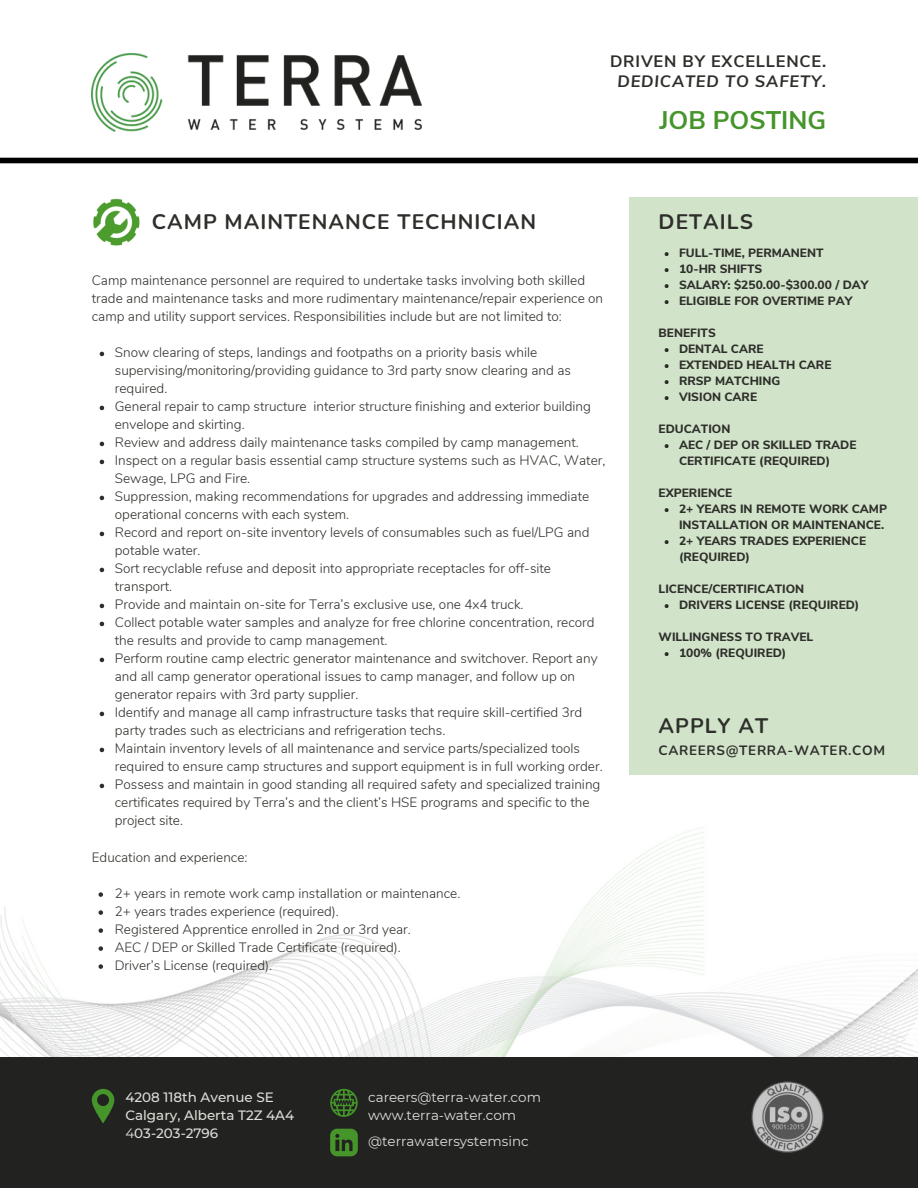
<style>
.page{position:relative;width:918px;height:1188px;background:#fff}
.page>*{position:absolute;margin:0;border:0;box-sizing:border-box;transform-origin:0 0}
.t1{font:700 25.5px "Nunito Sans";color:#45952b}
.t2{font:700 21px "Nunito";letter-spacing:.05em;color:#2e2e2a}
.t3{font:700 16.5px "Nunito Sans";letter-spacing:.05em;color:#2e2e2a}
.t4{font:italic 700 16.5px "Nunito Sans";letter-spacing:.05em;color:#2e2e2a}
.t5{font:300 13.5px/18px "Nunito";color:#2e2e2a}
.t6{font:13.5px "Montserrat";color:#dfdfda}
.t7{font:500 13.5px "Montserrat";color:#dfdfda}
.t8{font:700 13.5px "Nunito";letter-spacing:.05em;color:#2e2e2a}
.t9{font:800 12px/16px "Nunito Sans";color:#2e2e2a}
.s1{font-weight:400}
</style>
<div class="page">
<img style="left:0;top:711px;width:918px;height:346px">
<div style="left:0;top:1057px;width:918px;height:131px;background:#222220"></div>
<div style="left:0;top:158px;width:918px;height:5px;background:#000"></div>
<svg style="left:92px;top:1089px;width:22px;height:34px"></svg>
<img style="left:751px;top:1081px;width:73px;height:72px">
<svg style="left:330px;top:1089px;width:27px;height:28px"></svg>
<svg style="left:330px;top:1129px;width:28px;height:27px"></svg>
<img style="left:93px;top:198px;width:47px;height:48px">
<img style="left:92px;top:54px;width:329px;height:78px">
<div style="left:629px;top:198px;width:289px;height:577px;background:#d1e4ca"></div>
<svg style="left:100px;top:352px;width:4px;height:4px"></svg>
<svg style="left:100px;top:406px;width:4px;height:4px"></svg>
<svg style="left:100px;top:442px;width:4px;height:4px"></svg>
<svg style="left:100px;top:460px;width:4px;height:4px"></svg>
<svg style="left:100px;top:496px;width:4px;height:4px"></svg>
<svg style="left:100px;top:532px;width:4px;height:4px"></svg>
<svg style="left:100px;top:568px;width:4px;height:4px"></svg>
<svg style="left:100px;top:604px;width:4px;height:4px"></svg>
<svg style="left:100px;top:622px;width:4px;height:4px"></svg>
<svg style="left:100px;top:658px;width:4px;height:4px"></svg>
<svg style="left:100px;top:712px;width:4px;height:4px"></svg>
<svg style="left:100px;top:748px;width:4px;height:4px"></svg>
<svg style="left:100px;top:784px;width:4px;height:4px"></svg>
<svg style="left:665px;top:252px;width:4px;height:4px"></svg>
<svg style="left:665px;top:268px;width:4px;height:4px"></svg>
<svg style="left:665px;top:284px;width:4px;height:4px"></svg>
<svg style="left:665px;top:300px;width:4px;height:4px"></svg>
<svg style="left:665px;top:348px;width:4px;height:4px"></svg>
<svg style="left:665px;top:364px;width:4px;height:4px"></svg>
<svg style="left:665px;top:380px;width:4px;height:4px"></svg>
<svg style="left:665px;top:396px;width:4px;height:4px"></svg>
<svg style="left:665px;top:444px;width:4px;height:4px"></svg>
<svg style="left:665px;top:508px;width:4px;height:4px"></svg>
<svg style="left:665px;top:540px;width:4px;height:4px"></svg>
<svg style="left:665px;top:604px;width:4px;height:4px"></svg>
<svg style="left:665px;top:652px;width:4px;height:4px"></svg>
<svg style="left:99px;top:892px;width:4px;height:5px"></svg>
<svg style="left:99px;top:910px;width:4px;height:5px"></svg>
<svg style="left:99px;top:928px;width:4px;height:5px"></svg>
<svg style="left:99px;top:946px;width:4px;height:5px"></svg>
<svg style="left:99px;top:964px;width:4px;height:5px"></svg>
<p class="t3" style="left:610px;top:51px;width:218px">DRIVEN BY EXCELLENCE.</p>
<p class="t4" style="left:617px;top:70px;width:210px">DEDICATED TO SAFETY.</p>
<p class="t2" style="left:152px;top:208px;width:386px">CAMP MAINTENANCE TECHNICIAN</p>
<p class="t5" style="left:92px;top:272px;width:513px">Camp maintenance personnel are required to undertake tasks involving both skilled trade and maintenance tasks and more rudimentary maintenance/repair experience on camp and utility support services. Responsibilities include but are not limited to:</p>
<p class="t5" style="left:115px;top:344px;width:458px">Snow clearing of steps, landings and footpaths on a priority basis while supervising/monitoring/providing guidance to 3rd party snow clearing and as required.</p>
<p class="t5" style="left:115px;top:398px;width:478px">General repair to camp structure interior structure finishing and exterior building envelope and skirting.</p>
<p class="t5" style="left:115px;top:434px;width:465px">Review and address daily maintenance tasks compiled by camp management.</p>
<p class="t5" style="left:115px;top:452px;width:492px">Inspect on a regular basis essential camp structure systems such as HVAC, Water,<br>Sewage, LPG and Fire.</p>
<p class="t5" style="left:115px;top:488px;width:476px">Suppression, making recommendations for upgrades and addressing immediate operational concerns with each system.</p>
<p class="t5" style="left:115px;top:524px;width:476px">Record and report on-site inventory levels of consumables such as fuel/LPG and potable water.</p>
<p class="t5" style="left:115px;top:560px;width:438px">Sort recyclable refuse and deposit into appropriate receptacles for off-site transport.</p>
<p class="t5" style="left:115px;top:596px;width:410px">Provide and maintain on-site for Terra’s exclusive use, one 4x4 truck.</p>
<p class="t5" style="left:115px;top:614px;width:481px">Collect potable water samples and analyze for free chlorine concentration, record the results and provide to camp management.</p>
<p class="t5" style="left:115px;top:650px;width:484px">Perform routine camp electric generator maintenance and switchover. Report any and all camp generator operational issues to camp manager, and follow up on generator repairs with 3rd party supplier.</p>
<p class="t5" style="left:115px;top:704px;width:469px">Identify and manage all camp infrastructure tasks that require skill-certified 3rd party trades such as electricians and refrigeration techs.</p>
<p class="t5" style="left:115px;top:740px;width:489px">Maintain inventory levels of all maintenance and service parts/specialized tools required to ensure camp structures and support equipment is in full working order.</p>
<p class="t5" style="left:115px;top:776px;width:487px">Possess and maintain in good standing all required safety and specialized training certificates required by Terra’s and the client’s HSE programs and specific to the project site.</p>
<p class="t5" style="left:92px;top:849px;width:157px">Education and experience:</p>
<p class="t5" style="left:115px;top:885px;width:347px">2+ years in remote work camp installation or maintenance.</p>
<p class="t5" style="left:115px;top:903px;width:226px">2+ years trades experience (required).</p>
<p class="t5" style="left:115px;top:921px;width:298px">Registered Apprentice enrolled in 2nd or 3rd year.</p>
<p class="t5" style="left:115px;top:939px;width:288px">AEC / DEP or Skilled Trade Certificate (required).</p>
<p class="t5" style="left:115px;top:957px;width:159px">Driver’s License (required).</p>
<p class="t7" style="left:125px;top:1089px;width:150px">4208 118th Avenue SE</p>
<p class="t7" style="left:125px;top:1107px;width:170px">Calgary, Alberta T2Z 4A4</p>
<p class="t7" style="left:125px;top:1125px;width:94px"><span class="s1">4</span>03-203-2796</p>
<p class="t6" style="left:368px;top:1089px;width:174px">careers@terra-water.com</p>
<p class="t6" style="left:368px;top:1107px;width:150px">www.terra-water.com</p>
<p class="t6" style="left:368px;top:1133px;width:162px">@terrawatersystemsinc</p>
<p class="t1" style="left:659px;top:104px;width:168px">JOB POSTING</p>
<p class="t2" style="left:659px;top:208px;width:96px">DETAILS</p>
<p class="t9" style="left:679px;top:245px;width:146px">FULL-TIME, PERMANENT</p>
<p class="t9" style="left:679px;top:261px;width:85px">10-HR SHIFTS</p>
<p class="t9" style="left:679px;top:277px;width:191px">SALARY: $250.00-$300.00 / DAY</p>
<p class="t9" style="left:679px;top:293px;width:175px">ELIGIBLE FOR OVERTIME PAY</p>
<p class="t9" style="left:659px;top:325px;width:59px">BENEFITS</p>
<p class="t9" style="left:679px;top:341px;width:86px">DENTAL CARE</p>
<p class="t9" style="left:679px;top:357px;width:154px">EXTENDED HEALTH CARE</p>
<p class="t9" style="left:679px;top:373px;width:103px">RRSP MATCHING</p>
<p class="t9" style="left:679px;top:389px;width:80px">VISION CARE</p>
<p class="t9" style="left:659px;top:421px;width:73px">EDUCATION</p>
<p class="t9" style="left:679px;top:437px;width:179px">AEC / DEP OR SKILLED TRADE<br>CERTIFICATE (REQUIRED)</p>
<p class="t9" style="left:659px;top:485px;width:75px">EXPERIENCE</p>
<p class="t9" style="left:679px;top:501px;width:210px">2+ YEARS IN REMOTE WORK CAMP<br>INSTALLATION OR MAINTENANCE.</p>
<p class="t9" style="left:679px;top:533px;width:189px">2+ YEARS TRADES EXPERIENCE (REQUIRED)</p>
<p class="t9" style="left:659px;top:581px;width:147px">LICENCE/CERTIFICATION</p>
<p class="t9" style="left:679px;top:597px;width:182px">DRIVERS LICENSE (REQUIRED)</p>
<p class="t9" style="left:659px;top:629px;width:156px">WILLINGNESS TO TRAVEL</p>
<p class="t9" style="left:679px;top:645px;width:109px">100% (REQUIRED)</p>
<p class="t2" style="left:659px;top:712px;width:111px">APPLY AT</p>
<p class="t8" style="left:659px;top:742px;width:228px">CAREERS@TERRA-WATER.COM</p>
</div>
